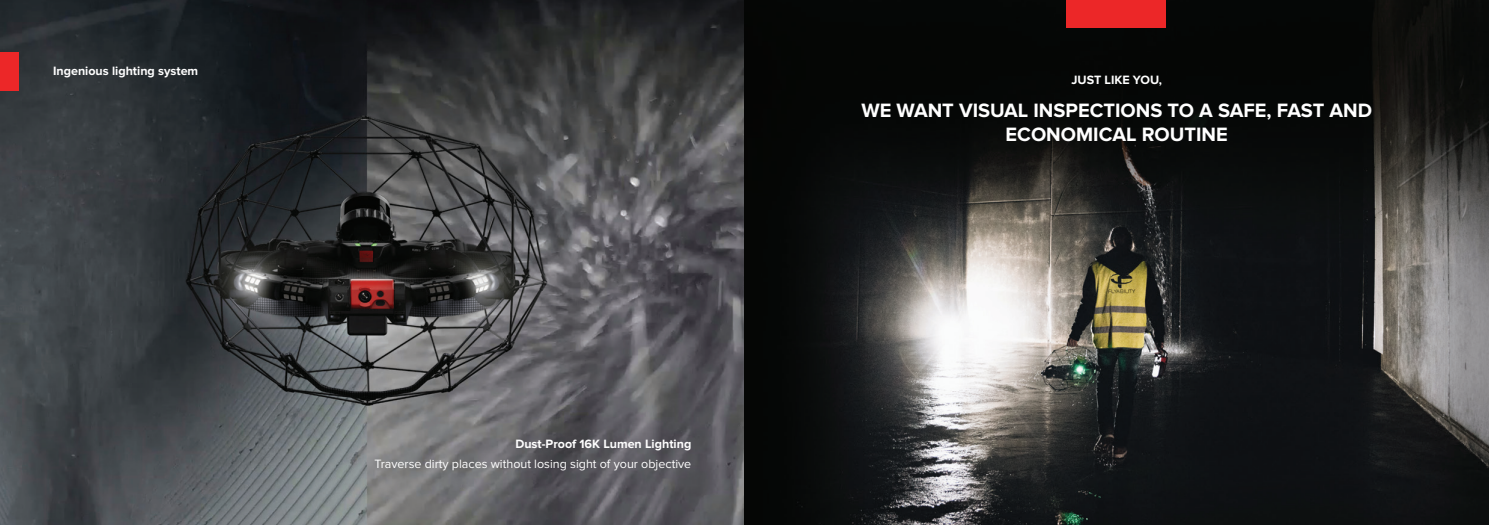
<style>
.page{position:relative;width:1489px;height:525px;background:#fff}
.page>*{position:absolute;margin:0;border:0;box-sizing:border-box;transform-origin:0 0}
.t1{font:700 20px/24px "Proxima Nova";color:#fff;text-align:center}
.t2{font:700 12.5px "Proxima Nova";color:#fff}
.t3{font:12.5px "Proxima Nova";color:#fff}
</style>
<div class="page">
<img style="left:0;top:0;width:1488px;height:524px">
<div style="left:0;top:53px;width:19px;height:38px;background:#ec2728"></div>
<div style="left:1065px;top:0;width:100px;height:28px;background:#ec2728"></div>
<p class="t2" style="left:53px;top:64px;width:147px">Ingenious lighting system</p>
<p class="t2" style="left:515px;top:436px;width:177px">Dust-Proof 16K Lumen Lighting</p>
<p class="t3" style="left:374px;top:456px;width:318px">Traverse dirty places without losing sight of your objective</p>
<p class="t2" style="left:1071px;top:72px;width:92px">JUST LIKE YOU,</p>
<h1 class="t1" style="left:861px;top:99px;width:512px">WE WANT VISUAL INSPECTIONS TO A SAFE, FAST AND<br>ECONOMICAL ROUTINE</h1>
</div>
